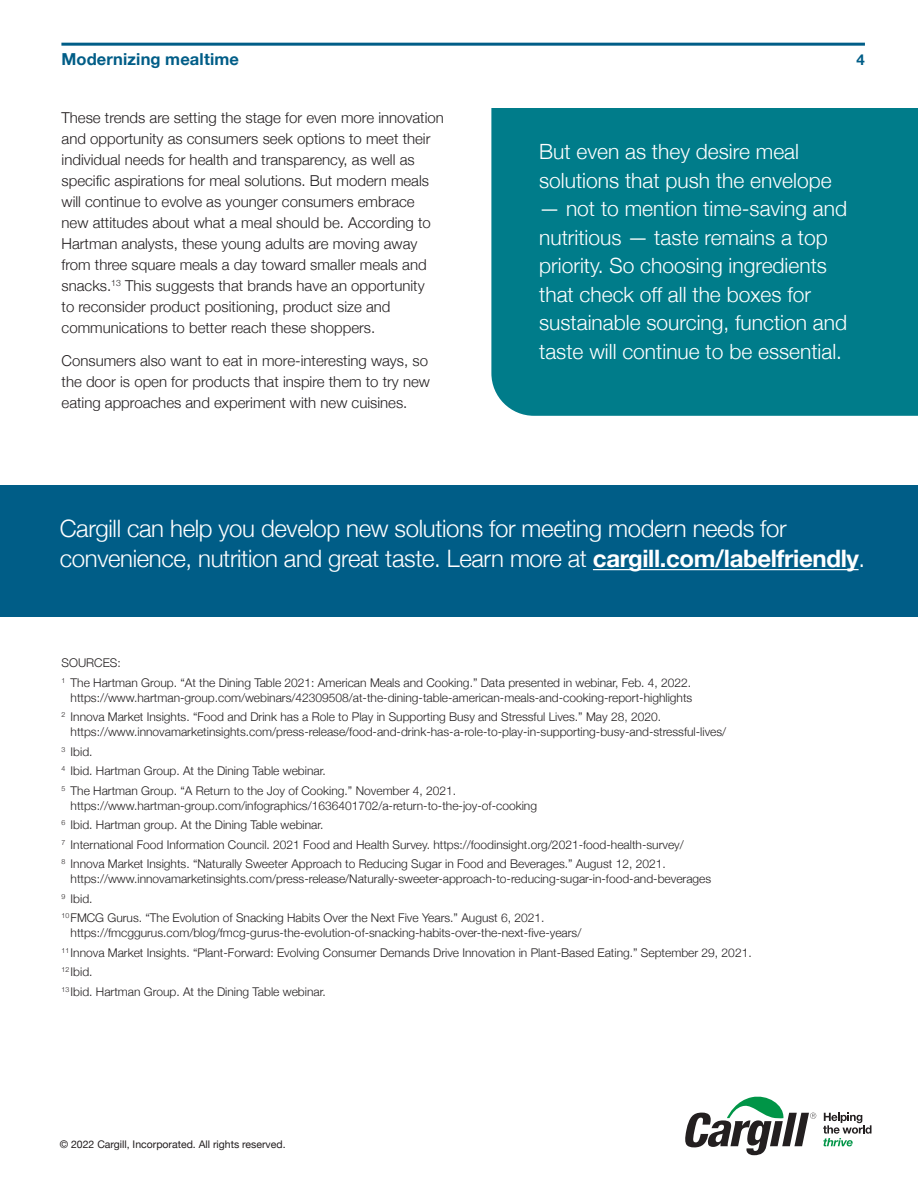
<style>
.page{position:relative;width:918px;height:1188px;background:#fff}
.page>*{position:absolute;margin:0;border:0;box-sizing:border-box;transform-origin:0 0}
.subhd-kim{font:300 24px/30px "Helvetica Neue";letter-spacing:-.015em;color:#fff}
.t1{font:300 21px/28.5px "Helvetica Neue";color:#fff}
.t2{font:700 16.5px "Helvetica Neue";letter-spacing:.01em;color:#005d87}
.t3{font:300 15px/21px "Helvetica Neue";color:#231f20}
.t4{font:700 15px "Helvetica Neue";color:#005d87}
.subhd-kim-2{font:300 12px/15px "Helvetica Neue";color:#231f20}
.t5{font:10.5px "Helvetica Neue";color:#231f20}
.s1{font-weight:700}
</style>
<div class="page">
<hr style="left:61px;top:43px;width:804px;height:3px;background:#005d87">
<svg style="left:685px;top:1096px;width:131px;height:59px"></svg>
<svg style="left:823px;top:1113px;width:49px;height:33px"></svg>
<div style="left:491px;top:108px;width:427px;height:308px;background:#007c8a"></div>
<div style="left:0;top:486px;width:918px;height:131px;background:#005d87"></div>
<hr style="left:593px;top:569px;width:266px;height:1px;background:#fff">
<h3 class="t2" style="left:61px;top:46px;width:179px">Modernizing mealtime</h3>
<p class="t4" style="left:857px;top:48px;width:10px">4</p>
<p class="t3" style="left:62px;top:106px;width:384px">These trends are setting the stage for even more innovation and opportunity as consumers seek options to meet their individual needs for health and transparency, as well as specific aspirations for meal solutions. But modern meals will continue to evolve as younger consumers embrace new attitudes about what a meal should be. According to Hartman analysts, these young adults are moving away from three square meals a day toward smaller meals and snacks.<sup>13</sup> This suggests that brands have an opportunity<br>to reconsider product positioning, product size and communications to better reach these shoppers.</p>
<p class="t3" style="left:62px;top:349px;width:370px">Consumers also want to eat in more-interesting ways, so the door is open for products that inspire them to try new eating approaches and experiment with new cuisines.</p>
<p class="t1" style="left:539px;top:136px;width:294px">But even as they desire meal solutions that push the envelope</p>
<p class="t1" style="left:539px;top:193px;width:310px">— not to mention time-saving and nutritious — taste remains a top priority. So choosing ingredients that check off all the boxes for sustainable sourcing, function and taste will continue to be essential.</p>
<p class="subhd-kim" style="left:60px;top:512px;width:807px">Cargill can help you develop new solutions for meeting modern needs for convenience, nutrition and great taste. Learn more at <span class="s1">cargill.com/labelfriendly</span>.</p>
<p class="subhd-kim-2" style="left:62px;top:655px;width:61px">SOURCES:</p>
<p class="subhd-kim-2" style="left:62px;top:674px;width:632px;text-align:right"><sup>1</sup> The Hartman Group. “At the Dining Table 2021: American Meals and Cooking.” Data presented in webinar, Feb. 4, 2022. https://www.hartman-group.com/webinars/42309508/at-the-dining-table-american-meals-and-cooking-report-highlights</p>
<p class="subhd-kim-2" style="left:71px;top:709px;width:657px;text-indent:-9px"><sup>2</sup> Innova Market Insights. “Food and Drink has a Role to Play in Supporting Busy and Stressful Lives.” May 28, 2020. https://www.innovamarketinsights.com/press-release/food-and-drink-has-a-role-to-play-in-supporting-busy-and-stressful-lives/</p>
<p class="subhd-kim-2" style="left:62px;top:743px;width:32px"><sup>3</sup> Ibid.</p>
<p class="subhd-kim-2" style="left:62px;top:763px;width:266px"><sup>4</sup> Ibid. Hartman Group. At the Dining Table webinar.</p>
<p class="subhd-kim-2" style="left:71px;top:782px;width:468px;text-indent:-9px"><sup>5</sup> The Hartman Group. “A Return to the Joy of Cooking.” November 4, 2021. https://www.hartman-group.com/infographics/1636401702/a-return-to-the-joy-of-cooking</p>
<p class="subhd-kim-2" style="left:62px;top:817px;width:263px"><sup>6</sup> Ibid. Hartman group. At the Dining Table webinar.</p>
<p class="subhd-kim-2" style="left:62px;top:836px;width:624px"><sup>7</sup> International Food Information Council. 2021 Food and Health Survey. https://foodinsight.org/2021-food-health-survey/</p>
<p class="subhd-kim-2" style="left:71px;top:856px;width:642px;text-indent:-9px"><sup>8</sup> Innova Market Insights. “Naturally Sweeter Approach to Reducing Sugar in Food and Beverages.” August 12, 2021. https://www.innovamarketinsights.com/press-release/Naturally-sweeter-approach-to-reducing-sugar-in-food-and-beverages</p>
<p class="subhd-kim-2" style="left:62px;top:890px;width:32px"><sup>9</sup> Ibid.</p>
<p class="subhd-kim-2" style="left:71px;top:910px;width:512px;text-indent:-9px"><sup>10</sup> FMCG Gurus. “The Evolution of Snacking Habits Over the Next Five Years.” August 6, 2021. https://fmcggurus.com/blog/fmcg-gurus-the-evolution-of-snacking-habits-over-the-next-five-years/</p>
<p class="subhd-kim-2" style="left:62px;top:944px;width:692px"><sup>11</sup> Innova Market Insights. “Plant-Forward: Evolving Consumer Demands Drive Innovation in Plant-Based Eating.” September 29, 2021.</p>
<p class="subhd-kim-2" style="left:62px;top:964px;width:32px"><sup>12</sup> Ibid.</p>
<p class="subhd-kim-2" style="left:62px;top:983px;width:266px"><sup>13</sup> Ibid. Hartman Group. At the Dining Table webinar.</p>
<p class="t5" style="left:60px;top:1136px;width:227px">© 2022 Cargill, Incorporated. All rights reserved.</p>
</div>
